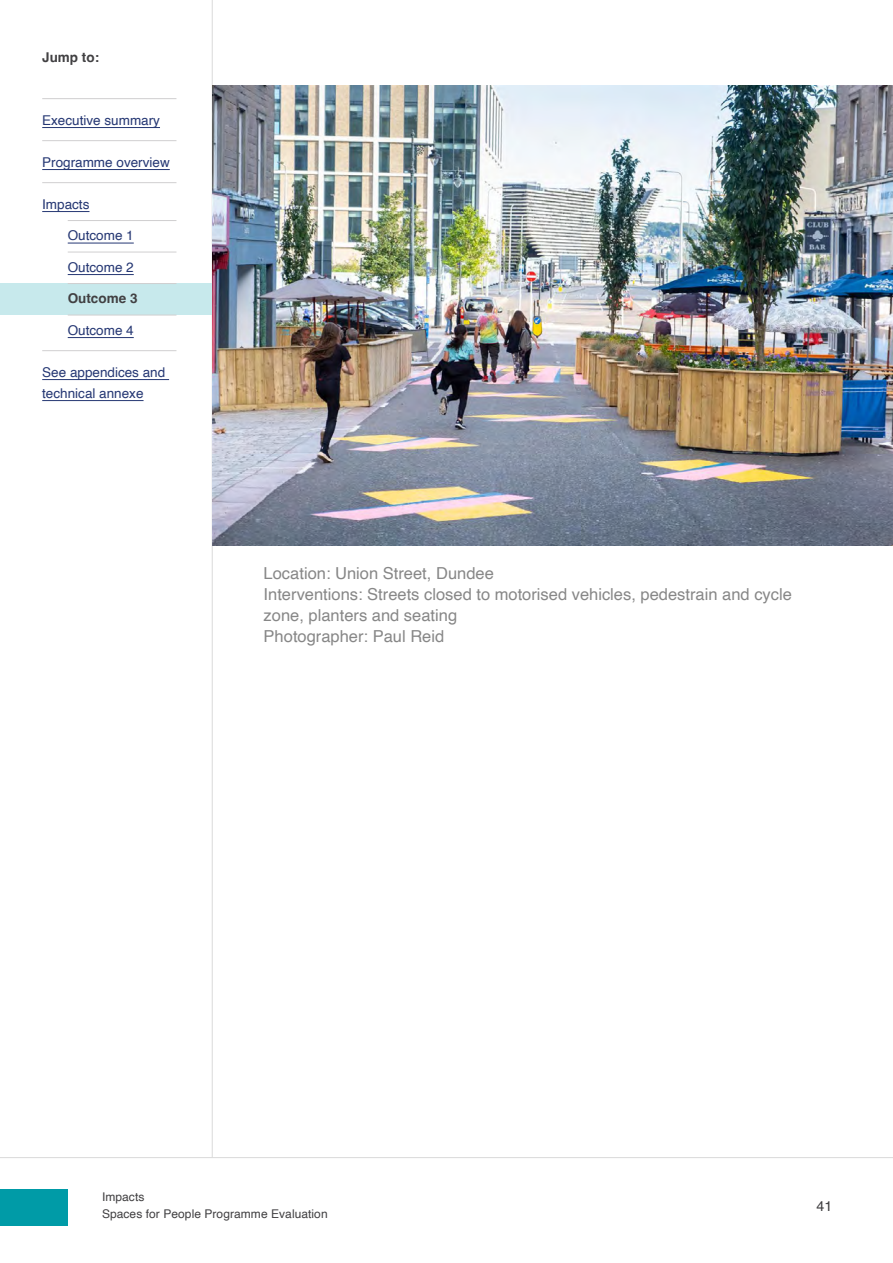
<style>
.page{position:relative;width:893px;height:1263px;background:#fff}
.page>*{position:absolute;margin:0;border:0;box-sizing:border-box;transform-origin:0 0}
.t1{font:16.5px/21px "Helvetica";color:#878787}
.t2{font:14.25px "Helvetica";color:#414042}
.t3{font:13.5px/21px "Helvetica";color:#253773}
.t4{font:700 13.5px "Helvetica";color:#414042}
.t5{font:12px/16.5px "Helvetica";letter-spacing:.005em;color:#414042}
</style>
<div class="page">
<hr style="left:0;top:1157px;width:893px;height:1px;background:#dadada">
<hr style="left:212px;top:0;width:1px;height:1157px;background:#dadada">
<hr style="left:42px;top:98px;width:134px;height:1px;background:#d0cfd0">
<hr style="left:42px;top:127px;width:118px;height:1px;background:#253773">
<hr style="left:42px;top:140px;width:134px;height:1px;background:#d0cfd0">
<hr style="left:42px;top:169px;width:128px;height:1px;background:#253773">
<hr style="left:42px;top:182px;width:134px;height:1px;background:#d0cfd0">
<hr style="left:42px;top:211px;width:47px;height:1px;background:#253773">
<hr style="left:68px;top:220px;width:108px;height:1px;background:#d0cfd0">
<hr style="left:68px;top:243px;width:66px;height:1px;background:#253773">
<hr style="left:68px;top:252px;width:108px;height:1px;background:#d0cfd0">
<hr style="left:68px;top:274px;width:66px;height:1px;background:#253773">
<div style="left:0;top:284px;width:212px;height:31px;background:#c7e9ec"></div>
<hr style="left:68px;top:283px;width:108px;height:1px;background:#d0cfd0">
<hr style="left:68px;top:315px;width:108px;height:1px;background:#d0cfd0">
<hr style="left:68px;top:337px;width:66px;height:1px;background:#253773">
<hr style="left:42px;top:350px;width:134px;height:1px;background:#d0cfd0">
<hr style="left:42px;top:379px;width:127px;height:1px;background:#253773">
<hr style="left:42px;top:400px;width:102px;height:1px;background:#253773">
<img style="left:213px;top:85px;width:680px;height:461px">
<div style="left:0;top:1190px;width:68px;height:36px;background:#009ba7"></div>
<p class="t4" style="left:42px;top:49px;width:58px">Jump to:</p>
<p class="t3" style="left:42px;top:110px;width:119px">Executive summary</p>
<p class="t3" style="left:42px;top:152px;width:129px">Programme overview</p>
<p class="t3" style="left:42px;top:194px;width:49px">Impacts</p>
<p class="t3" style="left:68px;top:225px;width:68px">Outcome 1</p>
<p class="t3" style="left:68px;top:257px;width:68px">Outcome 2</p>
<p class="t4" style="left:68px;top:290px;width:71px">Outcome 3</p>
<p class="t3" style="left:68px;top:320px;width:68px">Outcome 4</p>
<p class="t3" style="left:42px;top:362px;width:125px">See appendices and technical annexe</p>
<p class="t1" style="left:264px;top:563px;width:530px">Location: Union Street, Dundee<br>Interventions: Streets closed to motorised vehicles, pedestrain and cycle zone, planters and seating<br>Photographer: Paul Reid</p>
<p class="t5" style="left:102px;top:1189px;width:227px">Impacts<br>Spaces for People Programme Evaluation</p>
<p class="t2" style="left:817px;top:1195px;width:17px">41</p>
</div>
